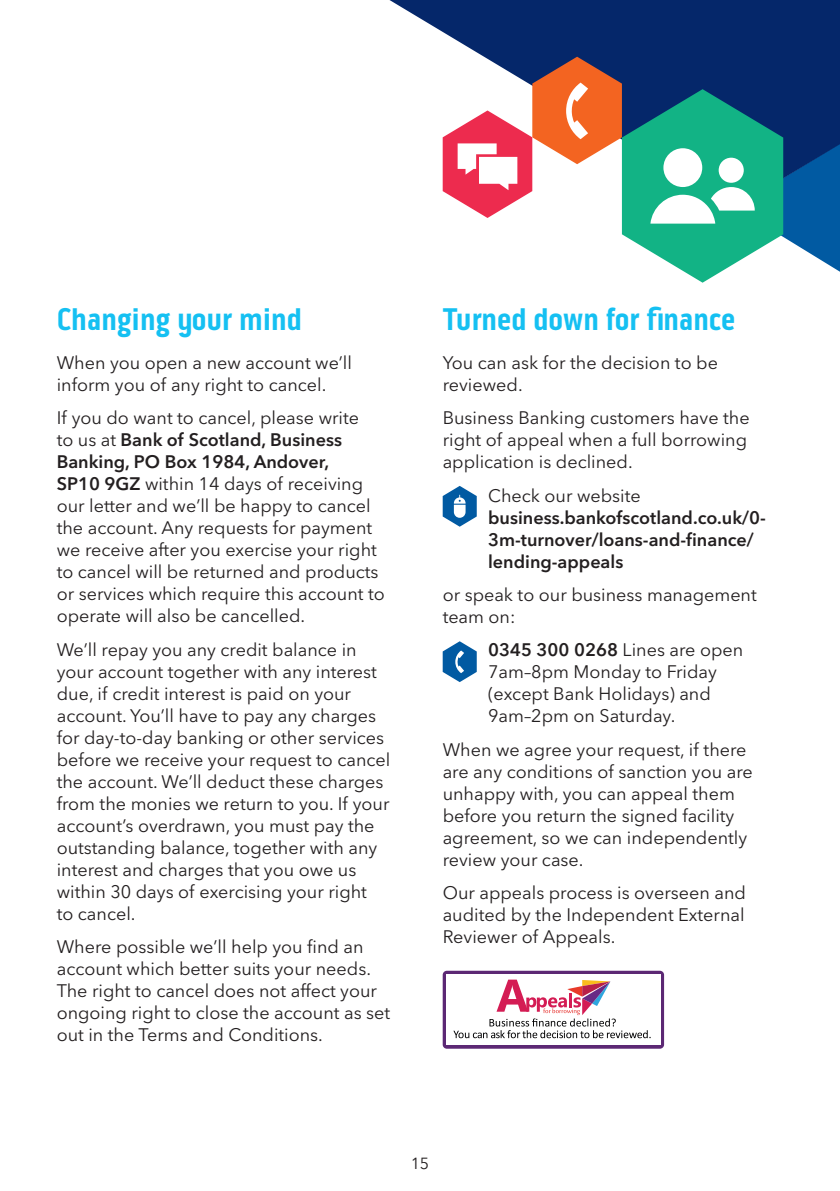
<style>
.page{position:relative;width:840px;height:1191px;background:#fff}
.page>*{position:absolute;margin:0;border:0;box-sizing:border-box;transform-origin:0 0}
.t1{font:700 32px "Bo S Pill Gothic";color:#15c0f2}
.t2{font:18px/22px "Avenir Next LT Pro";color:#231f20}
.t3{font:600 18px/22px "Avenir Next LT Pro";color:#231f20}
.t4{font:16px "Avenir Next LT Pro";color:#231f20}
.s1{font-weight:600}
.s2{font-weight:400}
</style>
<div class="page">
<svg style="left:389px;top:0;width:450px;height:57px;background:#213f7a"></svg>
<svg style="left:442px;top:486px;width:34px;height:41px"></svg>
<svg style="left:442px;top:641px;width:34px;height:41px"></svg>
<svg style="left:442px;top:970px;width:221px;height:78px;background:#805893"></svg>
<div style="left:446px;top:974px;width:214px;height:70px;background:#fff"></div>
<svg style="left:453px;top:979px;width:197px;height:59px"></svg>
<svg style="left:442px;top:57px;width:397px;height:226px"></svg>
<p class="t1" style="left:57px;top:300px;width:246px">Changing your mind</p>
<p class="t2" style="left:57px;top:352px;width:296px">When you open a new account we’ll inform you of any right to cancel.</p>
<p class="t2" style="left:57px;top:407px;width:329px">If you do want to cancel, please write<br>to us at <span class="s1">Bank of Scotland, Business Banking, PO Box 1984, Andover,<br>SP10 9GZ</span> within 14 days of receiving our letter and we’ll be happy to cancel the account. Any requests for payment we receive after you exercise your right to cancel will be returned and products or services which require this account to operate will also be cancelled.</p>
<p class="t2" style="left:57px;top:638px;width:335px">We’ll repay you any credit balance in your account together with any interest due, if credit interest is paid on your account. You’ll have to pay any charges for day-to-day banking or other services before we receive your request to cancel the account. We’ll deduct these charges from the monies we return to you. If your account’s overdrawn, you must pay the outstanding balance, together with any interest and charges that you owe us within 30 days of exercising your right<br>to cancel.</p>
<p class="t2" style="left:57px;top:936px;width:335px">Where possible we’ll help you find an account which better suits your needs.<br>The right to cancel does not affect your ongoing right to close the account as set out in the Terms and Conditions.</p>
<p class="t1" style="left:442px;top:300px;width:294px">Turned down for finance</p>
<p class="t2" style="left:442px;top:352px;width:276px">You can ask for the decision to be reviewed.</p>
<p class="t2" style="left:442px;top:407px;width:308px">Business Banking customers have the right of appeal when a full borrowing application is declined.</p>
<p class="t3" style="left:488px;top:484px;width:279px"><span class="s2">Check our website </span>business.bankofscotland.co.uk/0-<br>3m-turnover/loans-and-finance/ lending-appeals</p>
<p class="t2" style="left:442px;top:584px;width:315px">or speak to our business management team on:</p>
<p class="t2" style="left:488px;top:639px;width:256px"><span class="s1">0345 300 0268</span> Lines are open<br>7am–8pm Monday to Friday (except Bank Holidays) and<br>9am–2pm on Saturday.</p>
<p class="t2" style="left:442px;top:738px;width:311px">When we agree your request, if there are any conditions of sanction you are unhappy with, you can appeal them before you return the signed facility agreement, so we can independently review your case.</p>
<p class="t2" style="left:442px;top:882px;width:305px;text-align:justify">Our appeals process is overseen and audited by the Independent External Reviewer of Appeals.</p>
<p class="t4" style="left:410px;top:1154px;width:20px">15</p>
</div>
